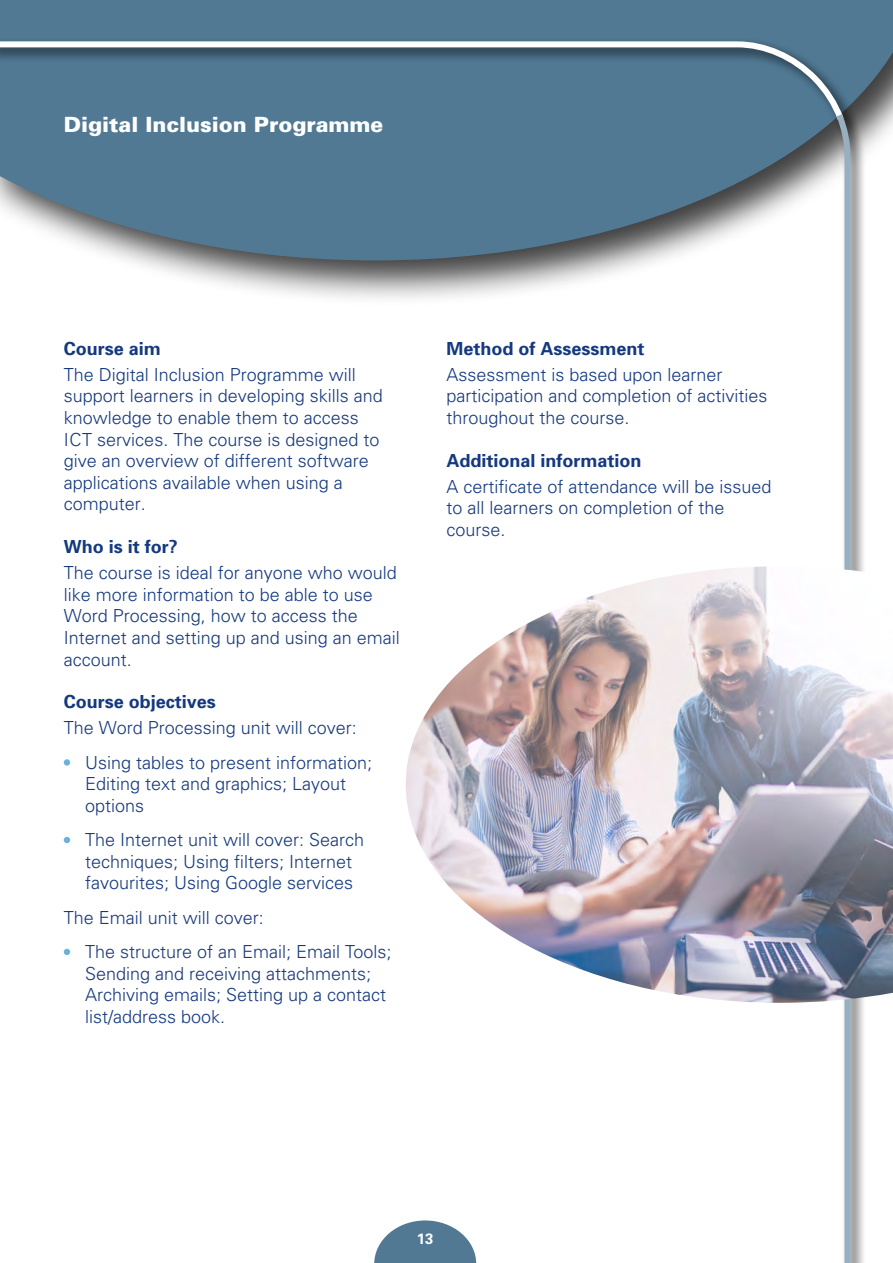
<style>
.page{position:relative;width:893px;height:1263px;background:#fff}
.page>*{position:absolute;margin:0;border:0;box-sizing:border-box;transform-origin:0 0}
.H4_Sub_heading_14pt{font:900 21px "Univers";color:#fff}
.Body_text_12pt{font:300 18px/21.6px "Univers";color:#15397f}
.List_Lt_blue_bullets{font:300 18px/21.6px "Univers";color:#15397f}
.Body_text_12pt-2{font:700 18px "Univers";color:#15397f}
.t1{font:700 15px "Univers";color:#fff}
</style>
<div class="page">
<div style="left:0;top:0;width:893px;height:307px;background:#000;opacity:.75"></div>
<svg style="left:0;top:0;width:893px;height:260px;background:#69889c"></svg>
<div style="left:0;top:38px;width:859px;height:98px;background:#517994"></div>
<svg style="left:0;top:41px;width:848px;height:86px"></svg>
<div style="left:834px;top:112px;width:33px;height:1151px;background:#000;opacity:.75"></div>
<svg style="left:832px;top:108px;width:21px;height:1155px"></svg>
<svg style="left:374px;top:1220px;width:102px;height:43px"></svg>
<div style="left:64px;top:759px;width:6px;height:7px;background:#6cb0e0;border-radius:50%"></div>
<svg style="left:64px;top:837px;width:6px;height:6px"></svg>
<svg style="left:64px;top:949px;width:6px;height:6px"></svg>
<img style="left:406px;top:566px;width:487px;height:437px">
<h4 class="H4_Sub_heading_14pt" style="left:64px;top:111px;width:321px">Digital Inclusion Programme</h4>
<p class="Body_text_12pt-2" style="left:64px;top:337px;width:99px">Course aim</p>
<p class="Body_text_12pt" style="left:64px;top:363px;width:321px">The Digital Inclusion Programme will support learners in developing skills and knowledge to enable them to access ICT services. The course is designed to give an overview of different software applications available when using a computer.</p>
<p class="Body_text_12pt-2" style="left:64px;top:535px;width:116px">Who is it for?</p>
<p class="Body_text_12pt" style="left:64px;top:561px;width:338px">The course is ideal for anyone who would like more information to be able to use<br>Word Processing, how to access the<br>Internet and setting up and using an email account.</p>
<p class="Body_text_12pt-2" style="left:64px;top:690px;width:154px">Course objectives</p>
<p class="Body_text_12pt" style="left:64px;top:716px;width:295px">The Word Processing unit will cover:</p>
<p class="List_Lt_blue_bullets" style="left:85px;top:751px;width:289px">Using tables to present information;<br>Editing text and graphics; Layout options</p>
<p class="List_Lt_blue_bullets" style="left:85px;top:828px;width:281px">The Internet unit will cover: Search techniques; Using filters; Internet favourites; Using Google services</p>
<p class="List_Lt_blue_bullets" style="left:64px;top:906px;width:202px">The Email unit will cover:</p>
<p class="List_Lt_blue_bullets" style="left:85px;top:940px;width:308px">The structure of an Email; Email Tools; Sending and receiving attachments; Archiving emails; Setting up a contact list/address book.</p>
<p class="Body_text_12pt-2" style="left:446px;top:337px;width:199px">Method of Assessment</p>
<p class="Body_text_12pt" style="left:446px;top:363px;width:323px">Assessment is based upon learner participation and completion of activities throughout the course.</p>
<p class="Body_text_12pt-2" style="left:446px;top:449px;width:197px">Additional information</p>
<p class="Body_text_12pt" style="left:446px;top:475px;width:327px">A certificate of attendance will be issued to all learners on completion of the course.</p>
<p class="t1" style="left:417px;top:1229px;width:18px">13</p>
</div>
